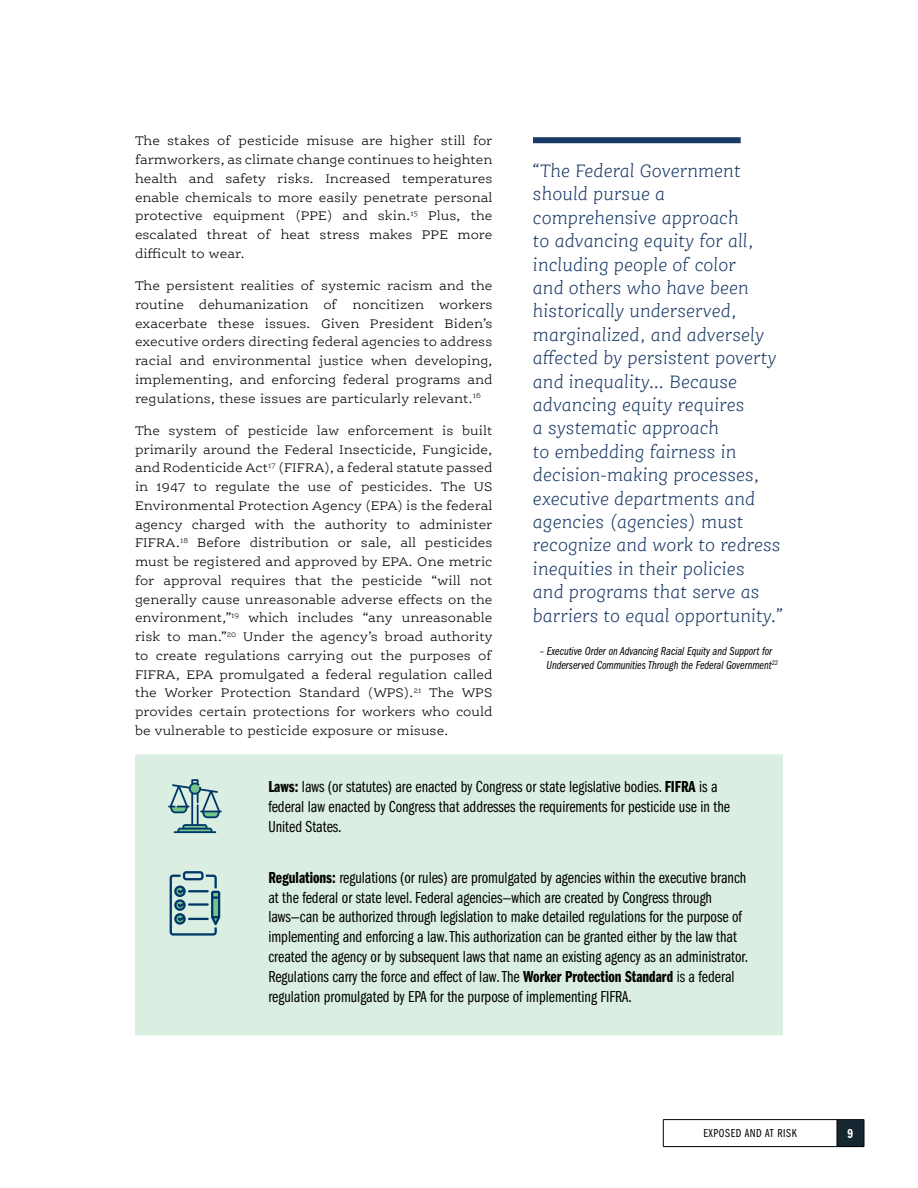
<style>
.page{position:relative;width:918px;height:1188px;background:#fff}
.page>*{position:absolute;margin:0;border:0;box-sizing:border-box;transform-origin:0 0}
.Pull_Quote{font:italic 300 19.5px/23.4px "Ernestine Pro";color:#193965}
.Tint_Box_-_p{font:16.5px/19.8px "Franklin Gothic LT Pro Bk Cm";color:#000}
.t1{font:300 13.5px/18.8px "Ernestine Pro";color:#000;text-align:justify}
.t2{font:13.5px "Franklin Gothic LT Pro Dm Cm";color:#fff}
.pull_quote_source{font:12px/13.5px "Franklin Gothic LT Pro Bk Cm It";color:#000;text-align:center}
.t3{font:12px "Franklin Gothic LT Pro Bk Cm";letter-spacing:.05em;color:#000}
.s1{font-family:"Franklin Gothic LT Pro Dm Cm"}
</style>
<div class="page">
<hr style="left:663px;top:1119px;width:174px;height:1px;background:#000">
<svg style="left:663px;top:1120px;width:1px;height:26px"></svg>
<hr style="left:663px;top:1146px;width:174px;height:1px;background:#000">
<svg style="left:837px;top:1119px;width:28px;height:28px"></svg>
<div style="left:135px;top:754px;width:648px;height:281px;background:#daeee1"></div>
<hr style="left:135px;top:857px;width:120px;height:2px;background:#daeee1">
<svg style="left:168px;top:779px;width:54px;height:54px;background:#9abcbb"></svg>
<svg style="left:170px;top:871px;width:50px;height:65px;background:#93b5b8"></svg>
<div style="left:533px;top:137px;width:208px;height:6px;background:#193965"></div>
<p class="t1" style="left:135px;top:131px;width:359px">The stakes of pesticide misuse are higher still for farmworkers, as climate change continues to heighten health and safety risks. Increased temperatures enable chemicals to more easily penetrate personal protective equipment (PPE) and skin.<sup>15</sup> Plus, the escalated threat of heat stress makes PPE more difficult to wear.</p>
<p class="t1" style="left:135px;top:276px;width:359px">The persistent realities of systemic racism and the routine dehumanization of noncitizen workers exacerbate these issues. Given President Biden’s executive orders directing federal agencies to address racial and environmental justice when developing, implementing, and enforcing federal programs and regulations, these issues are particularly relevant.<sup>16</sup></p>
<p class="t1" style="left:135px;top:421px;width:359px">The system of pesticide law enforcement is built primarily around the Federal Insecticide, Fungicide, and Rodenticide Act<sup>17</sup> (FIFRA), a federal statute passed in 1947 to regulate the use of pesticides. The US Environmental Protection Agency (EPA) is the federal agency charged with the authority to administer FIFRA.<sup>18</sup> Before distribution or sale, all pesticides must be registered and approved by EPA. One metric for approval requires that the pesticide “will not generally cause unreasonable adverse effects on the environment,”<sup>19</sup> which includes “any unreasonable risk to man.”<sup>20</sup> Under the agency’s broad authority to create regulations carrying out the purposes of FIFRA, EPA promulgated a federal regulation called the Worker Protection Standard (WPS).<sup>21</sup> The WPS provides certain protections for workers who could be vulnerable to pesticide exposure or misuse.</p>
<p class="Pull_Quote" style="left:533px;top:159px;width:251px">“The Federal Government should pursue a comprehensive approach<br>to advancing equity for all, including people of color<br>and others who have been historically underserved, marginalized, and adversely affected by persistent poverty and inequality… Because advancing equity requires<br>a systematic approach<br>to embedding fairness in decision-making processes, executive departments and agencies (agencies) must recognize and work to redress inequities in their policies<br>and programs that serve as barriers to equal opportunity.”</p>
<p class="pull_quote_source" style="left:540px;top:645px;width:240px">– Executive Order on Advancing Racial Equity and Support for<br>Underserved Communities Through the Federal Government<sup>22</sup></p>
<p class="Tint_Box_-_p" style="left:268px;top:777px;width:463px"><span class="s1">Laws:</span> laws (or statutes) are enacted by Congress or state legislative bodies. <span class="s1">FIFRA</span> is a federal law enacted by Congress that addresses the requirements for pesticide use in the<br>United States.</p>
<p class="Tint_Box_-_p" style="left:268px;top:868px;width:481px"><span class="s1">Regulations:</span> regulations (or rules) are promulgated by agencies within the executive branch at the federal or state level. Federal agencies—which are created by Congress through laws—can be authorized through legislation to make detailed regulations for the purpose of implementing and enforcing a law. This authorization can be granted either by the law that created the agency or by subsequent laws that name an existing agency as an administrator.<br>Regulations carry the force and effect of law. The <span class="s1">Worker Protection Standard</span> is a federal regulation promulgated by EPA for the purpose of implementing FIFRA.</p>
<p class="t3" style="left:703px;top:1127px;width:95px">EXPOSED AND AT RISK</p>
<p class="t2" style="left:848px;top:1126px;width:7px">9</p>
</div>
